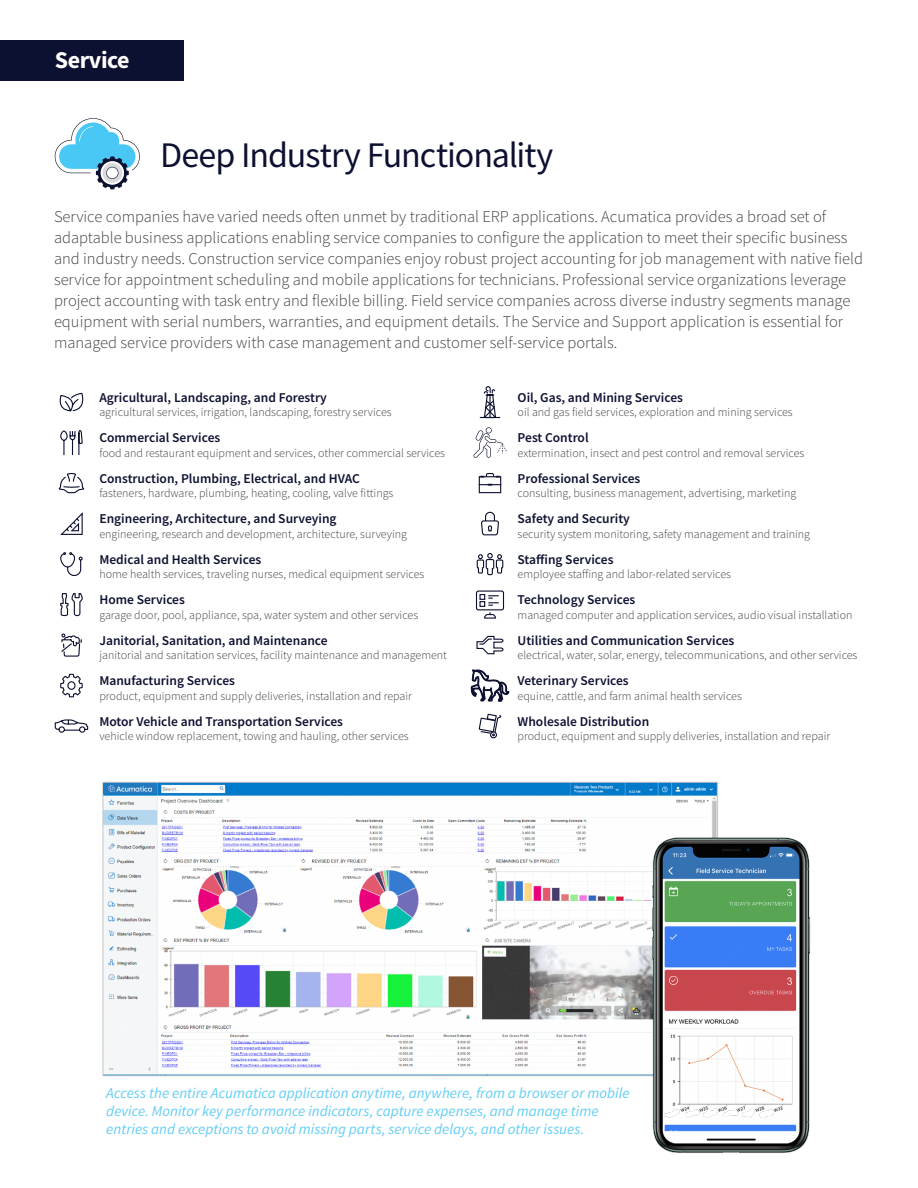
<style>
.page{position:relative;width:918px;height:1188px;background:#fff}
.page>*{position:absolute;margin:0;border:0;box-sizing:border-box;transform-origin:0 0}
.t1{font:36px "Source Sans Pro";letter-spacing:-.03em;color:#0d1131}
.t2{font:700 24px "Source Sans Pro";letter-spacing:-.02em;color:#fff}
.t3{font:300 16.5px/21px "Source Sans Pro";color:#414042}
.t4{font:italic 15px/18px "Source Sans Pro";color:#62cdf6}
.t5{font:600 13.5px "Source Sans Pro";color:#0d1131}
.t6{font:300 12px "Source Sans Pro";color:#414042}
</style>
<div class="page">
<img style="left:102px;top:781px;width:616px;height:295px">
<svg style="left:55px;top:118px;width:85px;height:71px"></svg>
<svg style="left:59px;top:393px;width:25px;height:19px"></svg>
<svg style="left:480px;top:386px;width:20px;height:33px"></svg>
<svg style="left:60px;top:430px;width:23px;height:26px"></svg>
<svg style="left:474px;top:427px;width:33px;height:31px"></svg>
<svg style="left:58px;top:473px;width:27px;height:21px"></svg>
<div style="left:486px;top:473px;width:8px;height:7px;border:1px solid #0d1131;border-radius:2px"></div>
<svg style="left:478px;top:476px;width:24px;height:18px"></svg>
<svg style="left:60px;top:512px;width:23px;height:23px"></svg>
<svg style="left:481px;top:511px;width:18px;height:25px"></svg>
<svg style="left:60px;top:552px;width:23px;height:24px"></svg>
<svg style="left:476px;top:553px;width:28px;height:23px"></svg>
<svg style="left:60px;top:593px;width:23px;height:24px"></svg>
<svg style="left:475px;top:590px;width:30px;height:29px"></svg>
<svg style="left:476px;top:635px;width:28px;height:20px"></svg>
<svg style="left:54px;top:633px;width:35px;height:100px"></svg>
<svg style="left:471px;top:669px;width:38px;height:70px"></svg>
<img style="left:647px;top:831px;width:164px;height:322px">
<div style="left:0;top:40px;width:184px;height:41px;background:#0d1131"></div>
<img style="left:104px;top:783px;width:52px;height:11px">
<h2 class="t2" style="left:55px;top:44px;width:76px">Service</h2>
<h1 class="t1" style="left:160px;top:132px;width:395px">Deep Industry Functionality</h1>
<p class="t3" style="left:54px;top:206px;width:811px">Service companies have varied needs often unmet by traditional ERP applications. Acumatica provides a broad set of adaptable business applications enabling service companies to configure the application to meet their specific business and industry needs. Construction service companies enjoy robust project accounting for job management with native field service for appointment scheduling and mobile applications for technicians. Professional service organizations leverage project accounting with task entry and flexible billing. Field service companies across diverse industry segments manage equipment with serial numbers, warranties, and equipment details. The Service and Support application is essential for managed service providers with case management and customer self-service portals.</p>
<p class="t5" style="left:99px;top:388px;width:229px">Agricultural, Landscaping, and Forestry</p>
<p class="t6" style="left:99px;top:405px;width:294px">agricultural services, irrigation, landscaping, forestry services</p>
<p class="t5" style="left:518px;top:388px;width:167px">Oil, Gas, and Mining Services</p>
<p class="t6" style="left:518px;top:405px;width:277px">oil and gas field services, exploration and mining services</p>
<p class="t5" style="left:99px;top:429px;width:123px">Commercial Services</p>
<p class="t6" style="left:99px;top:445px;width:347px">food and restaurant equipment and services, other commercial services</p>
<p class="t5" style="left:518px;top:429px;width:73px">Pest Control</p>
<p class="t6" style="left:518px;top:445px;width:288px">extermination, insect and pest control and removal services</p>
<p class="t5" style="left:99px;top:469px;width:262px">Construction, Plumbing, Electrical, and HVAC</p>
<p class="t6" style="left:99px;top:486px;width:296px">fasteners, hardware, plumbing, heating, cooling, valve fittings</p>
<p class="t5" style="left:518px;top:469px;width:124px">Professional Services</p>
<p class="t6" style="left:518px;top:486px;width:280px">consulting, business management, advertising, marketing</p>
<p class="t5" style="left:99px;top:510px;width:239px">Engineering, Architecture, and Surveying</p>
<p class="t6" style="left:99px;top:526px;width:309px">engineering, research and development, architecture, surveying</p>
<p class="t5" style="left:518px;top:510px;width:114px">Safety and Security</p>
<p class="t6" style="left:518px;top:526px;width:294px">security system monitoring, safety management and training</p>
<p class="t5" style="left:99px;top:550px;width:163px">Medical and Health Services</p>
<p class="t6" style="left:99px;top:567px;width:326px">home health services, traveling nurses, medical equipment services</p>
<p class="t5" style="left:518px;top:550px;width:97px">Staffing Services</p>
<p class="t6" style="left:518px;top:567px;width:215px">employee staffing and labor-related services</p>
<p class="t5" style="left:99px;top:591px;width:87px">Home Services</p>
<p class="t6" style="left:99px;top:607px;width:320px">garage door, pool, appliance, spa, water system and other services</p>
<p class="t5" style="left:518px;top:591px;width:119px">Technology Services</p>
<p class="t6" style="left:518px;top:607px;width:336px">managed computer and application services, audio visual installation</p>
<p class="t5" style="left:99px;top:631px;width:230px">Janitorial, Sanitation, and Maintenance</p>
<p class="t6" style="left:99px;top:648px;width:349px">janitorial and sanitation services, facility maintenance and management</p>
<p class="t5" style="left:518px;top:631px;width:218px">Utilities and Communication Services</p>
<p class="t6" style="left:518px;top:648px;width:341px">electrical, water, solar, energy, telecommunications, and other services</p>
<p class="t5" style="left:99px;top:672px;width:137px">Manufacturing Services</p>
<p class="t6" style="left:99px;top:688px;width:314px">product, equipment and supply deliveries, installation and repair</p>
<p class="t5" style="left:518px;top:672px;width:113px">Veterinary Services</p>
<p class="t6" style="left:518px;top:688px;width:226px">equine, cattle, and farm animal health services</p>
<p class="t5" style="left:99px;top:712px;width:245px">Motor Vehicle and Transportation Services</p>
<p class="t6" style="left:99px;top:729px;width:311px">vehicle window replacement, towing and hauling, other services</p>
<p class="t5" style="left:518px;top:712px;width:133px">Wholesale Distribution</p>
<p class="t6" style="left:518px;top:729px;width:314px">product, equipment and supply deliveries, installation and repair</p>
<p class="t4" style="left:106px;top:1084px;width:525px">Access the entire Acumatica application anytime, anywhere, from a browser or mobile device. Monitor key performance indicators, capture expenses, and manage time entries and exceptions to avoid missing parts, service delays, and other issues.</p>
</div>
